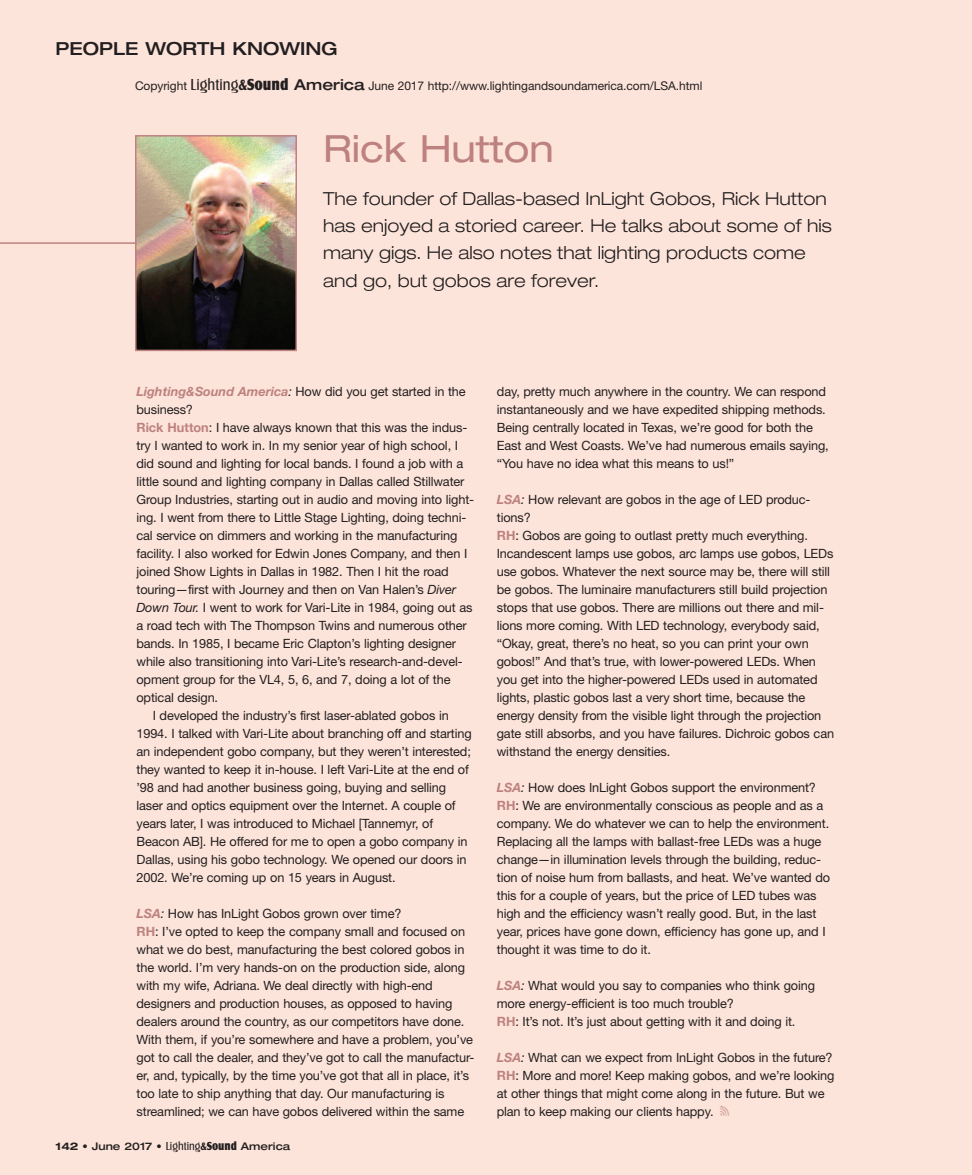
<style>
.page{position:relative;width:972px;height:1175px;background:#fff}
.page>*{position:absolute;margin:0;border:0;box-sizing:border-box;transform-origin:0 0}
.t1{font:expanded 37.5px "Helvetica Neue";color:#bd817f}
.t2{font:300 expanded 18px/27px "Helvetica Neue";color:#231f20}
.t3{font:500 expanded 18px "Helvetica Neue";color:#231f20}
.t4{font:12.75px/18px "Helvetica Neue";letter-spacing:-.01em;color:#231f20}
.t5{font:12px "Helvetica Neue";letter-spacing:-.005em;color:#231f20}
.t6{font:500 expanded 10.5px "Helvetica Neue";color:#231f20}
.s1{font-family:"Castle T";font-size:16.5px}
.s2{font-family:"Castle T";font-weight:700;font-size:16.5px}
.s3{font-family:"Castle T Ultr";font-size:16.5px}
.s4{font-weight:500;font-stretch:expanded;font-size:15px}
.s5{font-weight:700;font-style:italic;color:#bd817f}
.s6{font-style:italic}
.s7{font-weight:700;color:#bd817f}
.s8{font-weight:700}
.s9{font-family:"Castle T";font-weight:400;font-stretch:normal;font-size:12px}
.s10{font-family:"Castle T";font-weight:700;font-stretch:normal;font-size:12px}
.s11{font-family:"Castle T Ultr";font-weight:400;font-stretch:normal;font-size:12px}
</style>
<div class="page">
<div style="left:0;top:0;width:972px;height:1174px;background:#fde4da"></div>
<img style="left:138px;top:138px;width:156px;height:210px">
<div style="left:135px;top:135px;width:162px;height:216px;border:2px solid #bd817f"></div>
<hr style="left:0;top:242px;width:135px;height:2px;background:#bd817f">
<svg style="left:720px;top:1106px;width:10px;height:10px"></svg>
<h2 class="t3" style="left:56px;top:42px;width:284px">PEOPLE WORTH KNOWING</h2>
<p class="t5" style="left:135px;top:81px;width:569px">Copyright <span class="s1">Lighting</span><span class="s2">&amp;</span><span class="s3">Sound</span> <span class="s4">America</span> June 2017 http://www.lightingandsoundamerica.com/LSA.html</p>
<h1 class="t1" style="left:323px;top:135px;width:232px">Rick Hutton</h1>
<h2 class="t2" style="left:323px;top:187px;width:510px">The founder of Dallas-based InLight Gobos, Rick Hutton has enjoyed a storied career. He talks about some of his many gigs. He also notes that lighting products come and go, but gobos are forever.</h2>
<p class="t4" style="left:136px;top:384px;width:331px"><span class="s5">Lighting&amp;Sound America</span><span class="s6">:</span> How did you get started in the</p>
<p class="t4" style="left:136px;top:402px;width:58px">business?</p>
<p class="t4" style="left:136px;top:420px;width:332px"><span class="s7">Rick Hutton</span>: I have always known that this was the indus-</p>
<p class="t4" style="left:136px;top:438px;width:323px">try I wanted to work in. In my senior year of high school, I</p>
<p class="t4" style="left:136px;top:456px;width:328px">did sound and lighting for local bands. I found a job with a</p>
<p class="t4" style="left:136px;top:474px;width:329px">little sound and lighting company in Dallas called Stillwater</p>
<p class="t4" style="left:136px;top:492px;width:339px">Group Industries, starting out in audio and moving into light-</p>
<p class="t4" style="left:136px;top:510px;width:332px">ing. I went from there to Little Stage Lighting, doing techni-</p>
<p class="t4" style="left:136px;top:528px;width:322px">cal service on dimmers and working in the manufacturing</p>
<p class="t4" style="left:136px;top:546px;width:332px">facility. I also worked for Edwin Jones Company, and then I</p>
<p class="t4" style="left:136px;top:564px;width:314px">joined Show Lights in Dallas in 1982. Then I hit the road</p>
<p class="t4" style="left:136px;top:582px;width:321px">touring—first with Journey and then on Van Halen’s <span class="s6">Diver</span></p>
<p class="t4" style="left:136px;top:600px;width:338px"><span class="s6">Down Tour.</span> I went to work for Vari-Lite in 1984, going out as</p>
<p class="t4" style="left:136px;top:618px;width:332px">a road tech with The Thompson Twins and numerous other</p>
<p class="t4" style="left:136px;top:636px;width:321px">bands. In 1985, I became Eric Clapton’s lighting designer</p>
<p class="t4" style="left:136px;top:654px;width:328px">while also transitioning into Vari-Lite’s research-and-devel-</p>
<p class="t4" style="left:136px;top:672px;width:316px">opment group for the VL4, 5, 6, and 7, doing a lot of the</p>
<p class="t4" style="left:136px;top:690px;width:83px">optical design.</p>
<p class="t4" style="left:153px;top:708px;width:298px">I developed the industry’s first laser-ablated gobos in</p>
<p class="t4" style="left:136px;top:726px;width:337px">1994. I talked with Vari-Lite about branching off and starting</p>
<p class="t4" style="left:136px;top:744px;width:336px">an independent gobo company, but they weren’t interested;</p>
<p class="t4" style="left:136px;top:762px;width:334px">they wanted to keep it in-house. I left Vari-Lite at the end of</p>
<p class="t4" style="left:136px;top:780px;width:311px">’98 and had another business going, buying and selling</p>
<p class="t4" style="left:136px;top:798px;width:321px">laser and optics equipment over the Internet. A couple of</p>
<p class="t4" style="left:136px;top:816px;width:298px">years later, I was introduced to Michael [Tannemyr, of</p>
<p class="t4" style="left:136px;top:834px;width:333px">Beacon AB]. He offered for me to open a gobo company in</p>
<p class="t4" style="left:137px;top:852px;width:332px">Dallas, using his gobo technology. We opened our doors in</p>
<p class="t4" style="left:137px;top:870px;width:261px">2002. We’re coming up on 15 years in August.</p>
<p class="t4" style="left:136px;top:906px;width:339px"><span class="s5">LSA</span><span class="s6">:</span> How has InLight Gobos grown over time?<br><span class="s7">RH</span>: I’ve opted to keep the company small and focused on what we do best, manufacturing the best colored gobos in the world. I’m very hands-on on the production side, along with my wife, Adriana. We deal directly with high-end designers and production houses, as opposed to having dealers around the country, as our competitors have done.<br>With them, if you’re somewhere and have a problem, you’ve got to call the dealer, and they’ve got to call the manufactur&shy;er, and, typically, by the time you’ve got that all in place, it’s too late to ship anything that day. Our manufacturing is streamlined; we can have gobos delivered within the same</p>
<p class="t6" style="left:56px;top:1142px;width:236px"><span class="s8">142</span> • June 2017 • <span class="s9">Lighting</span><span class="s10">&amp;</span><span class="s11">Sound</span> America</p>
<p class="t4" style="left:497px;top:384px;width:333px">day, pretty much anywhere in the country. We can respond instantaneously and we have expedited shipping methods.<br>Being centrally located in Texas, we’re good for both the East and West Coasts. We’ve had numerous emails saying, “You have no idea what this means to us!”</p>
<p class="t4" style="left:497px;top:492px;width:339px"><span class="s5">LSA</span><span class="s6">:</span> How relevant are gobos in the age of LED produc&shy;tions?<br><span class="s7">RH</span>: Gobos are going to outlast pretty much everything.<br>Incandescent lamps use gobos, arc lamps use gobos, LEDs use gobos. Whatever the next source may be, there will still be gobos. The luminaire manufacturers still build projection stops that use gobos. There are millions out there and mil&shy;lions more coming. With LED technology, everybody said, “Okay, great, there’s no heat, so you can print your own gobos!” And that’s true, with lower-powered LEDs. When you get into the higher-powered LEDs used in automated lights, plastic gobos last a very short time, because the energy density from the visible light through the projection gate still absorbs, and you have failures. Dichroic gobos can withstand the energy densities.</p>
<p class="t4" style="left:497px;top:780px;width:335px"><span class="s5">LSA</span><span class="s6">:</span> How does InLight Gobos support the environment?<br><span class="s7">RH</span>: We are environmentally conscious as people and as a company. We do whatever we can to help the environment.<br>Replacing all the lamps with ballast-free LEDs was a huge change—in illumination levels through the building, reduc&shy;tion of noise hum from ballasts, and heat. We’ve wanted do this for a couple of years, but the price of LED tubes was high and the efficiency wasn’t really good. But, in the last year, prices have gone down, efficiency has gone up, and I thought it was time to do it.</p>
<p class="t4" style="left:497px;top:978px;width:320px"><span class="s5">LSA</span><span class="s6">:</span> What would you say to companies who think going more energy-efficient is too much trouble?<br><span class="s7">RH</span>: It’s not. It’s just about getting with it and doing it.</p>
<p class="t4" style="left:497px;top:1050px;width:339px"><span class="s5">LSA</span><span class="s6">:</span> What can we expect from InLight Gobos in the future?<br><span class="s7">RH</span>: More and more! Keep making gobos, and we’re looking at other things that might come along in the future. But we plan to keep making our clients happy.</p>
</div>
